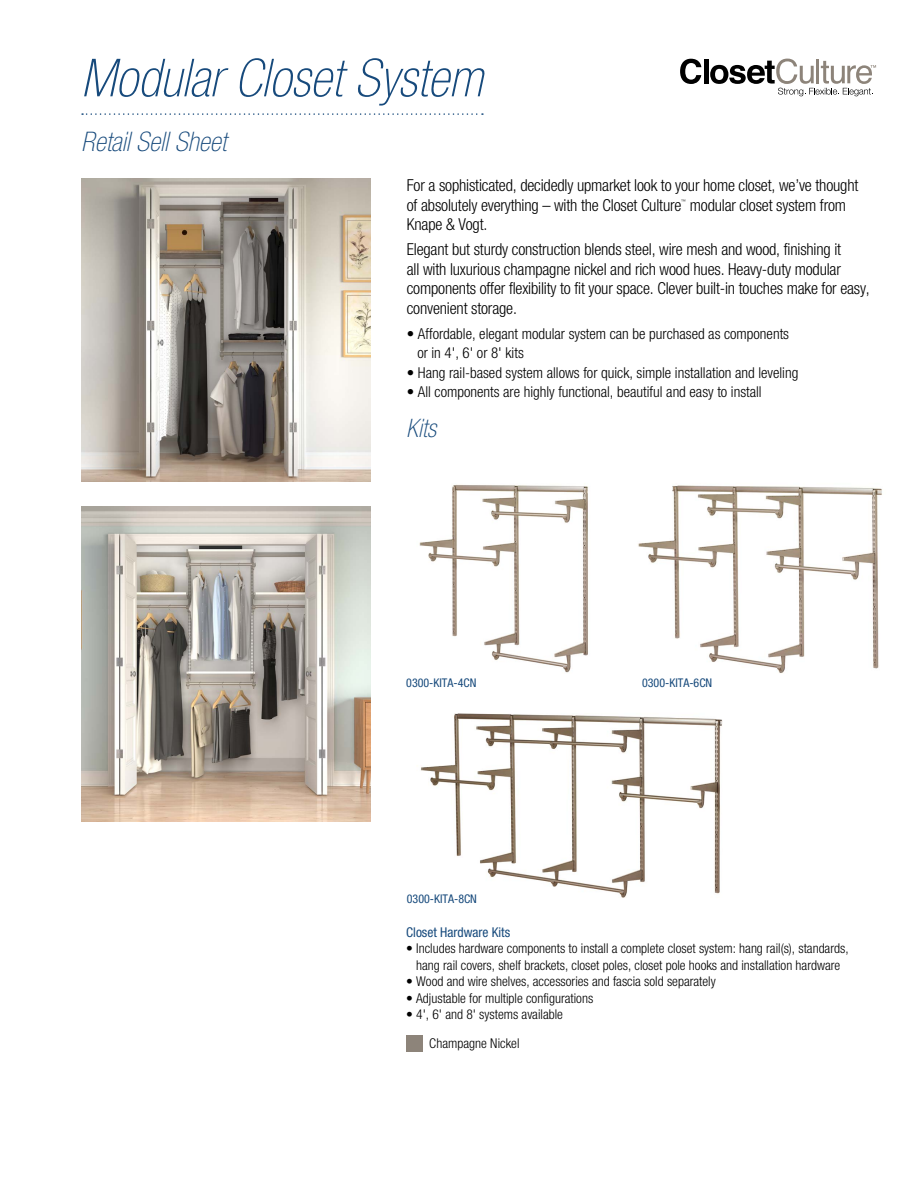
<style>
.page{position:relative;width:918px;height:1188px;background:#fff}
.page>*{position:absolute;margin:0;border:0;box-sizing:border-box;transform-origin:0 0}
.t1{font:italic 100 condensed 52.5px "Helvetica Neue";color:#174a7c}
.t2{font:italic 100 condensed 27px "Helvetica Neue";color:#174a7c}
.t3{font:italic 100 condensed 25.5px "Helvetica Neue";color:#174a7c}
.t4{font:300 condensed 16.5px/19.5px "Helvetica Neue";letter-spacing:-.01em;color:#000}
.t5{font:300 condensed 15px/19.5px "Helvetica Neue";color:#000}
.t6{font:300 condensed 13.5px/16.5px "Helvetica Neue";color:#000;text-align:center}
.t7{font:condensed 13.5px "Helvetica Neue";color:#174a7c}
.t8{font:condensed 12px "Helvetica Neue";color:#174a7c}
.t9{font:300 condensed 4.95px "Helvetica Neue";color:#000}
.s1{font-weight:400;font-stretch:normal}
</style>
<div class="page">
<svg style="left:82px;top:113px;width:401px;height:2px"></svg>
<svg style="left:680px;top:59px;width:21px;height:25px"></svg>
<hr style="left:704px;top:59px;width:4px;height:24px;background:#000">
<svg style="left:710px;top:59px;width:166px;height:37px"></svg>
<img style="left:638px;top:485px;width:244px;height:189px">
<img style="left:420px;top:713px;width:303px;height:185px">
<img style="left:419px;top:484px;width:169px;height:189px">
<div style="left:406px;top:1035px;width:16px;height:16px;background:#8d847a"></div>
<img style="left:81px;top:178px;width:290px;height:303px">
<img style="left:81px;top:507px;width:289px;height:315px">
<h1 class="t1" style="left:81px;top:48px;width:403px">Modular Closet System</h1>
<h2 class="t2" style="left:81px;top:127px;width:146px">Retail Sell Sheet</h2>
<p class="t4" style="left:407px;top:176px;width:453px">For a sophisticated, decidedly upmarket look to your home closet, we’ve thought of absolutely everything – with the Closet Culture</p>
<p class="t9" style="left:681px;top:199px;width:6px">™</p>
<p class="t4" style="left:690px;top:195px;width:158px">modular closet system from</p>
<p class="t4" style="left:407px;top:212px;width:436px;line-height:24.9px">Knape &amp; Vogt.<br>Elegant but sturdy construction blends steel, wire mesh and wood, finishing it</p>
<p class="t4" style="left:407px;top:259px;width:465px">all with luxurious champagne nickel and rich wood hues. Heavy-duty modular components offer flexibility to fit your space. Clever built-in touches make for easy, convenient storage.</p>
<p class="t5" style="left:417px;top:323px;width:373px;text-indent:-11px">• Affordable, elegant modular system can be purchased as components or in 4', 6' or 8' kits</p>
<p class="t5" style="left:407px;top:362px;width:393px">• Hang rail-based system allows for quick, simple installation and leveling</p>
<p class="t5" style="left:407px;top:382px;width:356px">• All components are highly functional, beautiful and easy to install</p>
<h3 class="t3" style="left:406px;top:414px;width:31px">Kits</h3>
<p class="t8" style="left:406px;top:676px;width:72px">0300-KITA-4CN</p>
<p class="t8" style="left:642px;top:676px;width:72px">0300-KITA-6CN</p>
<p class="t8" style="left:407px;top:892px;width:72px">0300-KITA-8CN</p>
<p class="t7" style="left:406px;top:924px;width:105px">Closet Hardware Kits</p>
<p class="t6" style="left:406px;top:940px;width:444px"><span class="s1">•</span> Includes hardware components to install a complete closet system: hang rail(s), standards, hang rail covers, shelf brackets, closet poles, closet pole hooks and installation hardware</p>
<p class="t6" style="left:406px;top:973px;width:311px"><span class="s1">•</span> Wood and wire shelves, accessories and fascia sold separately</p>
<p class="t6" style="left:406px;top:989px;width:189px"><span class="s1">•</span> Adjustable for multiple configurations</p>
<p class="t6" style="left:406px;top:1006px;width:158px"><span class="s1">•</span> 4', 6' and 8' systems available</p>
<p class="t6" style="left:429px;top:1034px;width:92px">Champagne Nickel</p>
</div>
